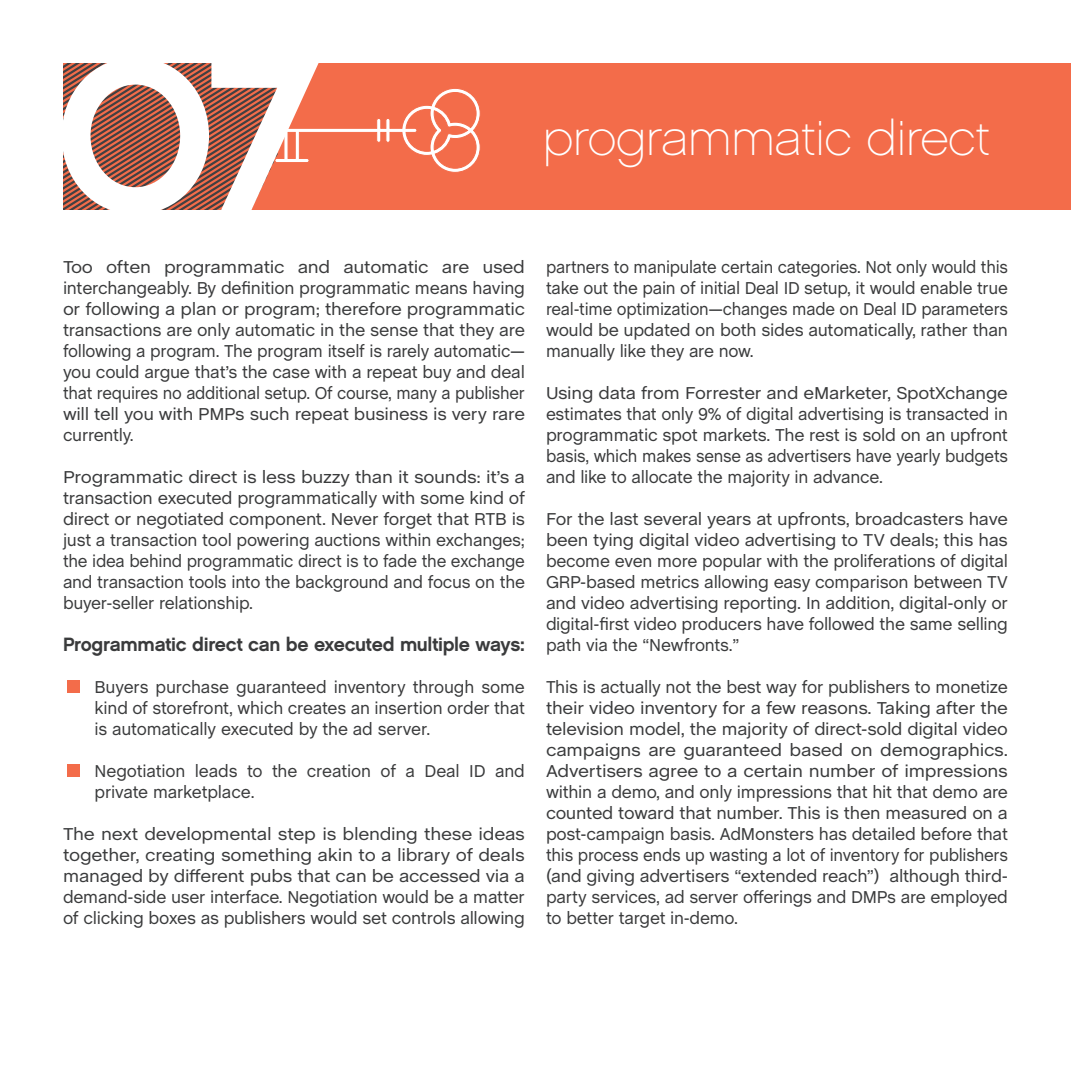
<style>
.page{position:relative;width:1071px;height:1071px;background:#fff}
.page>*{position:absolute;margin:0;border:0;box-sizing:border-box;transform-origin:0 0}
.t1{font:217px "Chalet New York Nineteen Seventy";color:#fff}
.t2{font:87.5px "Chalet New York Nineteen Sixty";color:#f36c4a}
.t3{font:49px "Chalet Paris Nineteen Sixty";color:#fff}
.t4{font:19.25px "Chalet New York Nineteen Sixty";letter-spacing:-.015em;color:#3a3b3c}
.t5{font:17.5px/21px "Chalet";letter-spacing:-.015em;color:#3a3b3c;text-align:justify;scale:1.1 1}
.t6{font:17.5px/21px "Chalet";letter-spacing:-.015em;color:#3a3b3c;text-align:justify}
.t7{font:17.5px/21px "Chalet";letter-spacing:-.015em;color:#3a3b3c;text-align:justify;scale:1.05 1}
.t8{font:17.5px/21px "Chalet";letter-spacing:-.015em;color:#3a3b3c;text-align:justify;scale:1.08 1}
.t9{font:17.5px/21px "Chalet";letter-spacing:-.015em;color:#3a3b3c;text-align:justify;scale:.96 1}
</style>
<div class="page">
<div style="left:481px;top:63px;width:590px;height:147px;background:#f36c4a"></div>
<svg style="left:63px;top:63px;width:418px;height:147px;background:#c6654d"></svg>
<h1 class="t1" style="left:54px;top:4px;width:269px">07</h1>
<p class="t5" style="left:63px;top:257px;width:422px">Too often programmatic and automatic are used interchangeably. By definition programmatic means having or following a plan or program; therefore programmatic transactions are only automatic in the sense that they are following a program. The program itself is rarely automatic— you could argue that’s the case with a repeat buy and deal that requires no additional setup. Of course, many a publisher will tell you with PMPs such repeat business is very rare currently.</p>
<p class="t5" style="left:63px;top:467px;width:422px">Programmatic direct is less buzzy than it sounds: it’s a transaction executed programmatically with some kind of direct or negotiated component. Never forget that RTB is just a transaction tool powering auctions within exchanges; the idea behind programmatic direct is to fade the exchange and transaction tools into the background and focus on the buyer-seller relationship.</p>
<p class="t4" style="left:63px;top:632px;width:464px">Programmatic direct can be executed multiple ways:</p>
<h2 class="t2" style="left:63px;top:608px;width:22px">.</h2>
<p class="t6" style="left:94px;top:677px;width:432px">Buyers purchase guaranteed inventory through some kind of storefront, which creates an insertion order that is automatically executed by the ad server.</p>
<h2 class="t2" style="left:63px;top:692px;width:22px">.</h2>
<p class="t6" style="left:94px;top:761px;width:432px">Negotiation leads to the creation of a Deal ID and private marketplace.</p>
<p class="t5" style="left:63px;top:824px;width:422px">The next developmental step is blending these ideas together, creating something akin to a library of deals managed by different pubs that can be accessed via a demand-side user interface. Negotiation would be a matter of clicking boxes as publishers would set controls allowing</p>
<h3 class="t3" style="left:543px;top:109px;width:448px">programmatic direct</h3>
<p class="t9" style="left:546px;top:257px;width:483px">partners to manipulate certain categories. Not only would this take out the pain of initial Deal ID setup, it would enable true real-time optimization—changes made on Deal ID parameters would be updated on both sides automatically, rather than manually like they are now.</p>
<p class="t8" style="left:546px;top:383px;width:429px">Using data from Forrester and eMarketer, SpotXchange estimates that only 9% of digital advertising is transacted in programmatic spot markets. The rest is sold on an upfront basis, which makes sense as advertisers have yearly budgets and like to allocate the majority in advance.</p>
<p class="t7" style="left:546px;top:509px;width:442px">For the last several years at upfronts, broadcasters have been tying digital video advertising to TV deals; this has become even more popular with the proliferations of digital GRP-based metrics allowing easy comparison between TV and video advertising reporting. In addition, digital-only or digital-first video producers have followed the same selling path via the “Newfronts.”</p>
<p class="t6" style="left:546px;top:677px;width:464px">This is actually not the best way for publishers to monetize their video inventory for a few reasons. Taking after the television model, the majority of direct-sold digital video campaigns are guaranteed based on demographics.<br>Advertisers agree to a certain number of impressions within a demo, and only impressions that hit that demo are counted toward that number. This is then measured on a post-campaign basis. AdMonsters has detailed before that this process ends up wasting a lot of inventory for publishers (and giving advertisers “extended reach”) although third&shy;party services, ad server offerings and DMPs are employed to better target in-demo.</p>
</div>
